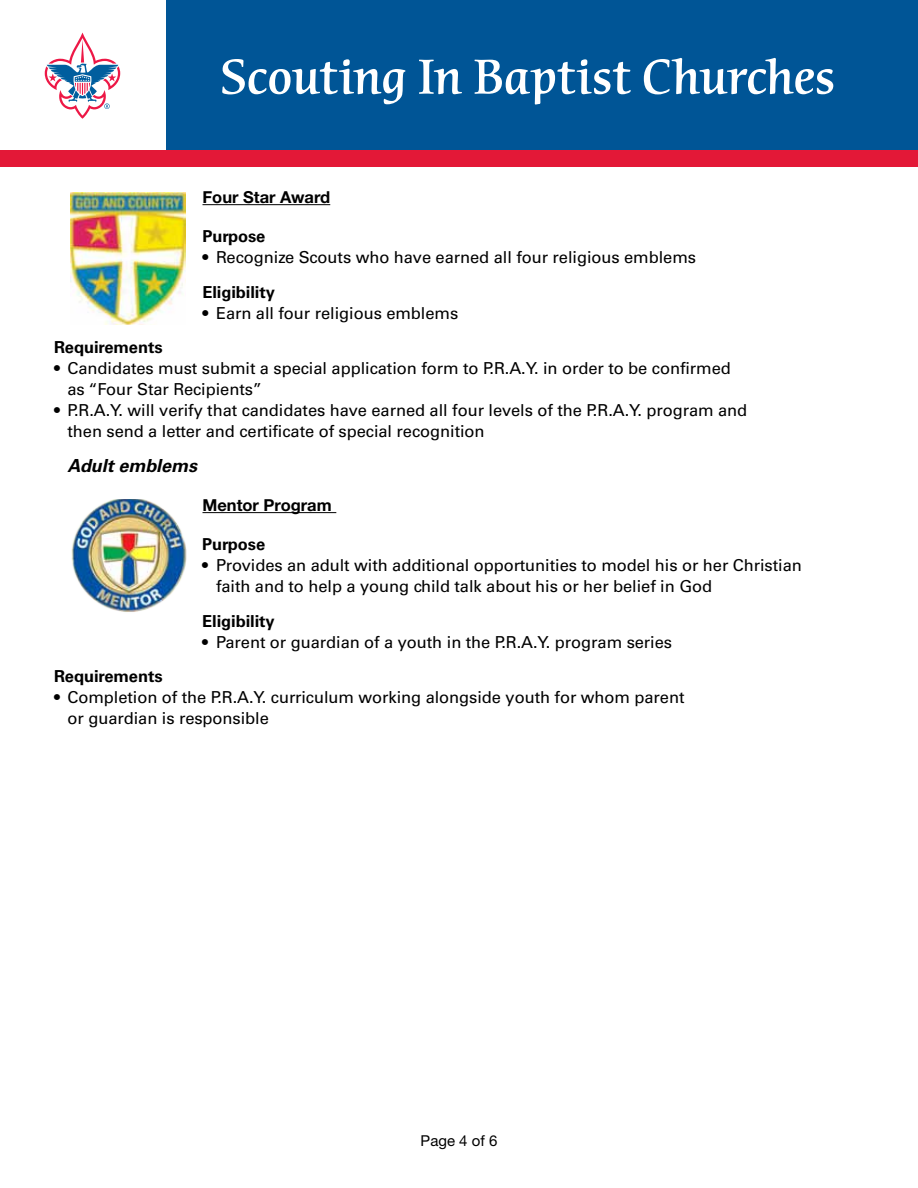
<style>
.page{position:relative;width:918px;height:1188px;background:#fff}
.page>*{position:absolute;margin:0;border:0;box-sizing:border-box;transform-origin:0 0}
.t1{font:51px "Cerigo Md ITC";letter-spacing:-.005em;color:#fff}
.t2{font:italic 700 18px "Univers";letter-spacing:-.005em;color:#000}
.t3{font:16.5px/21px "Univers";letter-spacing:-.005em;color:#000}
.t4{font:700 16.5px "Univers";letter-spacing:-.005em;color:#000}
.t5{font:700 16.5px "Helvetica Neue";color:#000}
.t6{font:15px "Helvetica Neue";color:#000}
</style>
<div class="page">
<div style="left:166px;top:0;width:752px;height:162px;background:#005596"></div>
<div style="left:0;top:150px;width:918px;height:16px;background:#e31837"></div>
<hr style="left:202px;top:204px;width:128px;height:1px;background:#000">
<hr style="left:202px;top:512px;width:134px;height:1px;background:#000">
<img style="left:71px;top:193px;width:115px;height:132px">
<img style="left:71px;top:499px;width:116px;height:113px">
<svg style="left:45px;top:33px;width:75px;height:86px"></svg>
<h1 class="t1" style="left:220px;top:49px;width:616px">Scouting In Baptist Churches</h1>
<p class="t5" style="left:202px;top:187px;width:129px">Four Star Award</p>
<p class="t4" style="left:202px;top:227px;width:65px">Purpose</p>
<p class="t3" style="left:202px;top:247px;width:495px">• Recognize Scouts who have earned all four religious emblems</p>
<p class="t4" style="left:202px;top:282px;width:74px">Eligibility</p>
<p class="t3" style="left:202px;top:302px;width:257px">• Earn all four religious emblems</p>
<p class="t4" style="left:54px;top:338px;width:110px">Requirements</p>
<p class="t3" style="left:68px;top:358px;width:665px;text-indent:-13px">• Candidates must submit a special application form to P.R.A.Y. in order to be confirmed as “Four Star Recipients”</p>
<p class="t3" style="left:68px;top:400px;width:681px;text-indent:-13px">• P.R.A.Y. will verify that candidates have earned all four levels of the P.R.A.Y. program and then send a letter and certificate of special recognition</p>
<p class="t2" style="left:68px;top:455px;width:131px">Adult emblems</p>
<p class="t5" style="left:202px;top:495px;width:131px">Mentor Program</p>
<p class="t4" style="left:202px;top:535px;width:65px">Purpose</p>
<p class="t3" style="left:216px;top:555px;width:587px;text-indent:-14px">• Provides an adult with additional opportunities to model his or her Christian faith and to help a young child talk about his or her belief in God</p>
<p class="t4" style="left:202px;top:611px;width:74px">Eligibility</p>
<p class="t3" style="left:202px;top:631px;width:471px">• Parent or guardian of a youth in the P.R.A.Y. program series</p>
<p class="t4" style="left:54px;top:667px;width:110px">Requirements</p>
<p class="t3" style="left:68px;top:687px;width:619px;text-indent:-13px">• Completion of the P.R.A.Y. curriculum working alongside youth for whom parent or guardian is responsible</p>
<p class="t6" style="left:421px;top:1132px;width:78px">Page 4 of 6</p>
</div>
